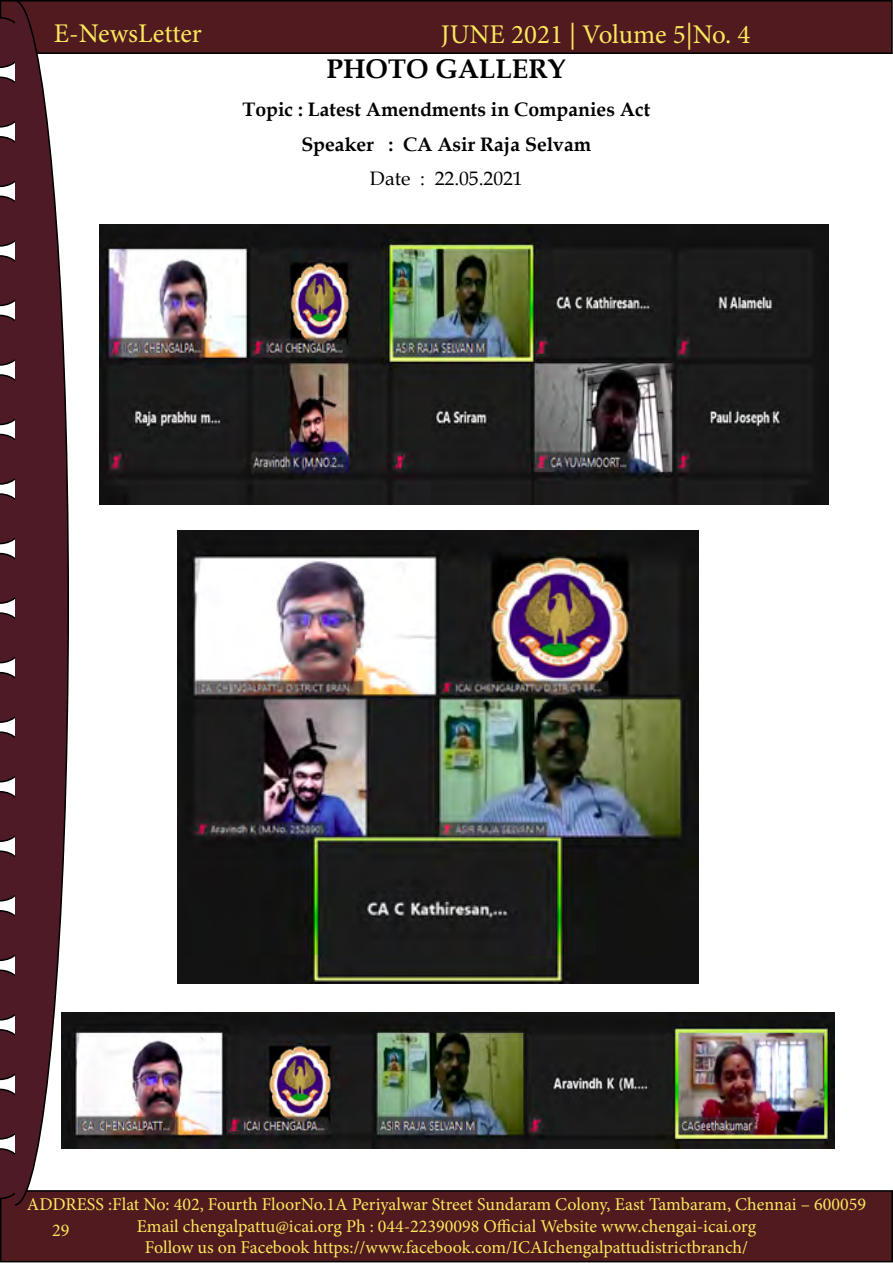
<style>
.page{position:relative;width:893px;height:1263px;background:#fff}
.page>*{position:absolute;margin:0;border:0;box-sizing:border-box;transform-origin:0 0}
.t1{font:27px "Minion Pro";color:#fce85d}
.t2{font:700 27px "Book Antiqua";color:#000}
.t3{font:700 19.5px/34.5px "Book Antiqua";color:#000;text-align:center}
.t4{font:19.5px "Book Antiqua";color:#000}
.t5{font:18px/21.6px "Minion Pro";color:#fce85d;text-align:center}
</style>
<div class="page">
<div style="left:1px;top:1px;width:891px;height:52px;background:#501a1e"></div>
<div style="left:0;top:0;width:893px;height:54px;border:2px solid #000"></div>
<div style="left:1px;top:1191px;width:891px;height:71px;background:#501a1e"></div>
<div style="left:0;top:1190px;width:893px;height:72px;border:2px solid #000"></div>
<svg style="left:0;top:77px;width:14px;height:51px"></svg>
<svg style="left:0;top:17px;width:14px;height:51px"></svg>
<svg style="left:0;top:136px;width:14px;height:51px"></svg>
<svg style="left:0;top:196px;width:14px;height:51px"></svg>
<svg style="left:0;top:255px;width:14px;height:51px"></svg>
<svg style="left:0;top:315px;width:14px;height:51px"></svg>
<svg style="left:0;top:374px;width:14px;height:51px"></svg>
<svg style="left:0;top:434px;width:14px;height:51px"></svg>
<svg style="left:0;top:493px;width:14px;height:51px"></svg>
<svg style="left:0;top:553px;width:14px;height:51px"></svg>
<svg style="left:0;top:612px;width:14px;height:51px"></svg>
<svg style="left:0;top:672px;width:14px;height:51px"></svg>
<svg style="left:0;top:731px;width:14px;height:51px"></svg>
<svg style="left:0;top:791px;width:14px;height:51px"></svg>
<svg style="left:0;top:850px;width:14px;height:51px"></svg>
<svg style="left:0;top:910px;width:14px;height:51px"></svg>
<svg style="left:0;top:969px;width:14px;height:51px"></svg>
<svg style="left:0;top:1029px;width:14px;height:51px"></svg>
<svg style="left:0;top:1089px;width:14px;height:51px"></svg>
<svg style="left:0;top:1148px;width:14px;height:51px"></svg>
<svg style="left:14px;top:0;width:56px;height:1206px"></svg>
<img style="left:100px;top:224px;width:728px;height:280px">
<img style="left:177px;top:531px;width:521px;height:453px">
<img style="left:62px;top:1012px;width:772px;height:137px">
<h1 class="t1" style="left:54px;top:15px;width:150px">E-NewsLetter</h1>
<h1 class="t1" style="left:441px;top:16px;width:311px">JUNE 2021 | Volume 5|No. 4</h1>
<h1 class="t2" style="left:327px;top:50px;width:241px">PHOTO GALLERY</h1>
<p class="t3" style="left:242px;top:92px;width:409px">Topic : Latest Amendments in Companies Act<br>Speaker : CA Asir Raja Selvam</p>
<p class="t4" style="left:370px;top:165px;width:154px">Date : 22.05.2021</p>
<p class="t5" style="left:27px;top:1194px;width:840px">ADDRESS :Flat No: 402, Fourth FloorNo.1A Periyalwar Street Sundaram Colony, East Tambaram, Chennai – 600059<br>Email chengalpattu@icai.org Ph : 044-22390098 Official Website www.chengai-icai.org<br>Follow us on Facebook https://www.facebook.com/ICAIchengalpattudistrictbranch/</p>
<p class="t5" style="left:52px;top:1220px;width:19px">29</p>
</div>
